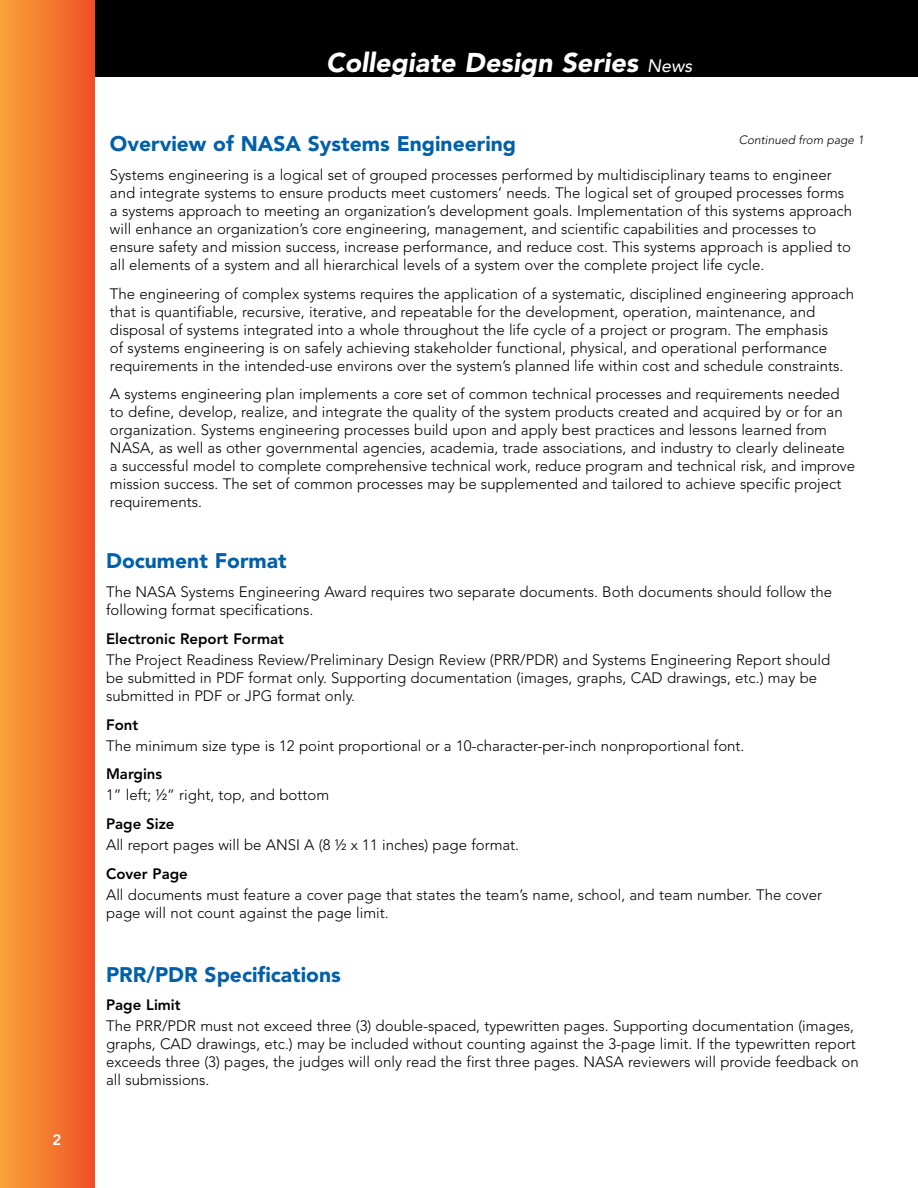
<style>
.page{position:relative;width:918px;height:1188px;background:#fff}
.page>*{position:absolute;margin:0;border:0;box-sizing:border-box;transform-origin:0 0}
.t1{font:italic 900 27px "Avenir";color:#fff}
.t2{font:900 21px "Avenir";color:#0060a9}
.t3{font:300 15px/18px "Avenir";color:#000}
.t4{font:800 15px "Avenir";color:#000}
.t5{font:italic 300 12px "Avenir";color:#000}
.s1{font-weight:400;font-size:18px}
</style>
<div class="page">
<div style="left:7px;top:0;width:911px;height:77px;background:#000"></div>
<div style="left:0;top:0;width:94px;height:1188px;background:linear-gradient(to right,#f9a438,#f05228)"></div>
<svg style="left:53px;top:1135px;width:7px;height:10px"></svg>
<h1 class="t1" style="left:326px;top:46px;width:367px">Collegiate Design Series <span class="s1">News</span></h1>
<h2 class="t2" style="left:110px;top:131px;width:408px">Overview of NASA Systems Engineering</h2>
<p class="t3" style="left:110px;top:166px;width:744px">Systems engineering is a logical set of grouped processes performed by multidisciplinary teams to engineer and integrate systems to ensure products meet customers’ needs. The logical set of grouped processes forms a systems approach to meeting an organization’s development goals. Implementation of this systems approach will enhance an organization’s core engineering, management, and scientific capabilities and processes to ensure safety and mission success, increase performance, and reduce cost. This systems approach is applied to all elements of a system and all hierarchical levels of a system over the complete project life cycle.</p>
<p class="t3" style="left:110px;top:284px;width:746px">The engineering of complex systems requires the application of a systematic, disciplined engineering approach that is quantifiable, recursive, iterative, and repeatable for the development, operation, maintenance, and disposal of systems integrated into a whole throughout the life cycle of a project or program. The emphasis<br>of systems engineering is on safely achieving stakeholder functional, physical, and operational performance requirements in the intended-use environs over the system’s planned life within cost and schedule constraints.</p>
<p class="t3" style="left:110px;top:385px;width:747px">A systems engineering plan implements a core set of common technical processes and requirements needed to define, develop, realize, and integrate the quality of the system products created and acquired by or for an organization. Systems engineering processes build upon and apply best practices and lessons learned from NASA, as well as other governmental agencies, academia, trade associations, and industry to clearly delineate a successful model to complete comprehensive technical work, reduce program and technical risk, and improve mission success. The set of common processes may be supplemented and tailored to achieve specific project requirements.</p>
<p class="t5" style="left:739px;top:133px;width:127px">Continued from page 1</p>
<h2 class="t2" style="left:106px;top:548px;width:182px">Document Format</h2>
<p class="t3" style="left:106px;top:583px;width:728px">The NASA Systems Engineering Award requires two separate documents. Both documents should follow the following format specifications.</p>
<p class="t4" style="left:106px;top:630px;width:180px">Electronic Report Format</p>
<p class="t3" style="left:106px;top:651px;width:726px">The Project Readiness Review/Preliminary Design Review (PRR/PDR) and Systems Engineering Report should be submitted in PDF format only. Supporting documentation (images, graphs, CAD drawings, etc.) may be submitted in PDF or JPG format only.</p>
<p class="t4" style="left:106px;top:716px;width:34px">Font</p>
<p class="t3" style="left:106px;top:736px;width:640px">The minimum size type is 12 point proportional or a 10-character-per-inch nonproportional font.</p>
<p class="t4" style="left:106px;top:765px;width:58px">Margins</p>
<p class="t3" style="left:106px;top:786px;width:225px">1” left; ½” right, top, and bottom</p>
<p class="t4" style="left:106px;top:815px;width:70px">Page Size</p>
<p class="t3" style="left:106px;top:836px;width:415px">All report pages will be ANSI A (8 ½ x 11 inches) page format.</p>
<p class="t4" style="left:106px;top:865px;width:83px">Cover Page</p>
<p class="t3" style="left:106px;top:886px;width:717px">All documents must feature a cover page that states the team’s name, school, and team number. The cover page will not count against the page limit.</p>
<h2 class="t2" style="left:106px;top:962px;width:236px">PRR/PDR Specifications</h2>
<p class="t4" style="left:106px;top:996px;width:76px">Page Limit</p>
<p class="t3" style="left:106px;top:1017px;width:754px">The PRR/PDR must not exceed three (3) double-spaced, typewritten pages. Supporting documentation (images, graphs, CAD drawings, etc.) may be included without counting against the 3-page limit. If the typewritten report exceeds three (3) pages, the judges will only read the first three pages. NASA reviewers will provide feedback on all submissions.</p>
</div>
